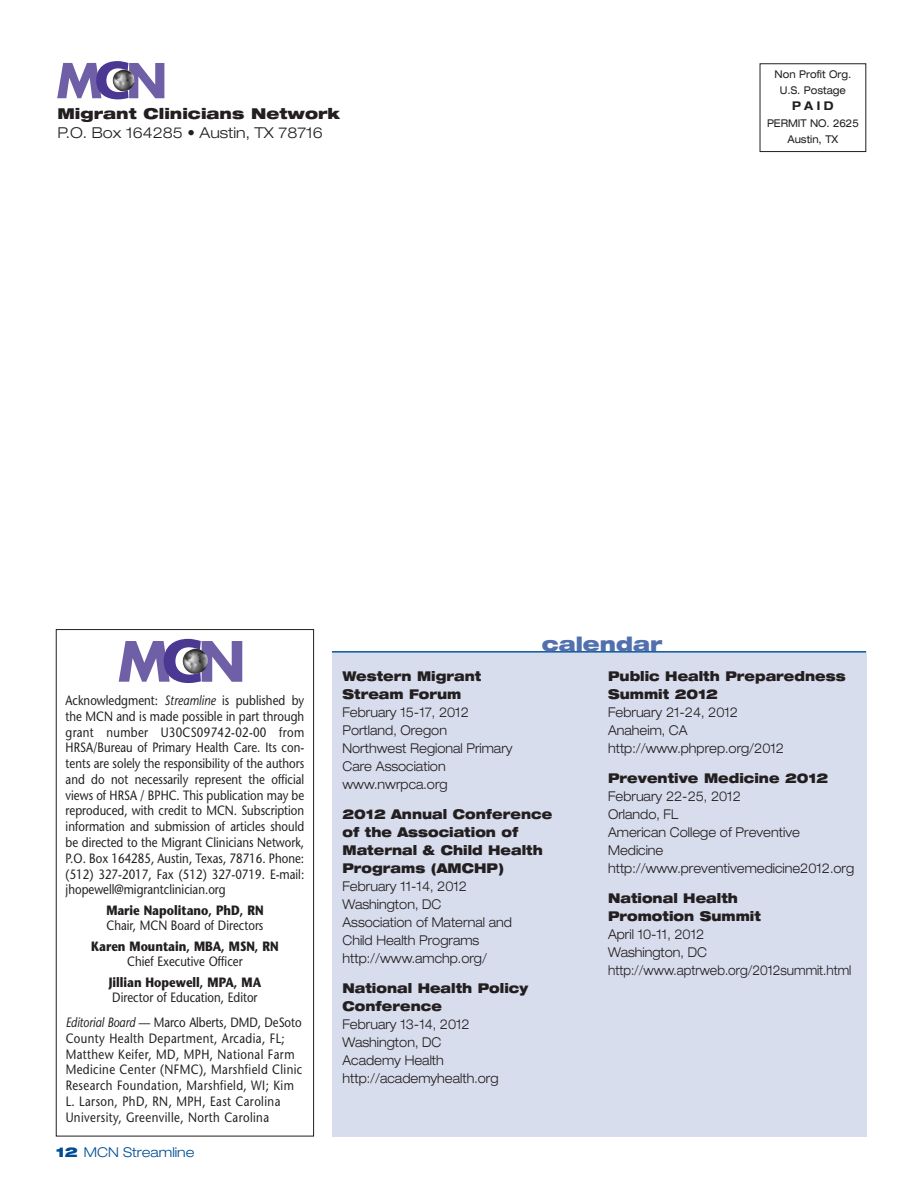
<style>
.page{position:relative;width:921px;height:1192px;background:#fff}
.page>*{position:absolute;margin:0;border:0;box-sizing:border-box;transform-origin:0 0}
.t1{font:900 expanded 19.5px "Helvetica Neue";color:#5170ad}
.t2{font:300 expanded 15px "Helvetica Neue";color:#231f20}
.t3{font:900 expanded 15px "Helvetica Neue";color:#231f20}
.t4{font:13.5px/15.8px "Stone Sans";letter-spacing:.035em;color:#231f20;text-align:justify;scale:.85 1}
.t5{font:300 expanded 13.5px/18px "Helvetica Neue";color:#231f20;scale:.9 1}
.t6{font:900 expanded 13.5px/18px "Helvetica Neue";color:#231f20;scale:.9 1}
.t7{font:13.5px/24.8px "Stone Sans";color:#231f20;text-align:center;scale:.85 1}
.t8{font:700 13.5px "Stone Sans";color:#231f20;scale:.85 1}
.t9{font:300 expanded 13.5px "Helvetica Neue";color:#014d95}
.t10{font:700 expanded 12px "Helvetica Neue";color:#231f20;scale:.9 1}
.t11{font:expanded 10.65px/16px "Helvetica Neue";color:#231f20;text-align:center;scale:.9 1}
.s1{font-style:italic}
.s2{font-weight:900}
</style>
<div class="page">
<div style="left:759px;top:63px;width:107px;height:89px;border:1px solid #231f20"></div>
<div style="left:56px;top:629px;width:258px;height:507px;border:1px solid #231f20"></div>
<div style="left:332px;top:653px;width:534px;height:483px;background:#d8dded"></div>
<hr style="left:332px;top:651px;width:534px;height:1px;background:#014d95">
<svg style="left:119px;top:639px;width:123px;height:44px"></svg>
<img style="left:182px;top:648px;width:26px;height:26px">
<svg style="left:57px;top:61px;width:107px;height:38px"></svg>
<img style="left:112px;top:69px;width:23px;height:23px">
<p class="t3" style="left:57px;top:104px;width:284px">Migrant Clinicians Network</p>
<p class="t2" style="left:57px;top:123px;width:267px">P.O. Box 164285 • Austin, TX 78716</p>
<p class="t11" style="left:774px;top:66px;width:87px">Non Profit Org.<br>U.S. Postage</p>
<p class="t10" style="left:792px;top:99px;width:48px">PAID</p>
<p class="t11" style="left:767px;top:114px;width:103px">PERMIT NO. 2625<br>Austin, TX</p>
<h1 class="t1" style="left:542px;top:631px;width:122px">calendar</h1>
<p class="t4" style="left:66px;top:692px;width:282px">Acknowledgment: <span class="s1">Streamline</span> is published by the MCN and is made possible in part through grant number U30CS09742-02-00 from HRSA/Bureau of Primary Health Care. Its con&shy;tents are solely the responsibility of the authors and do not necessarily represent the official views of HRSA / BPHC. This publication may be reproduced, with credit to MCN. Subscription information and submission of articles should be directed to the Migrant Clinicians Network, P.O. Box 164285, Austin, Texas, 78716. Phone: (512) 327-2017, Fax (512) 327-0719. E-mail: jhopewell@migrantclinician.org</p>
<p class="t8" style="left:106px;top:901px;width:186px">Marie Napolitano, PhD, RN</p>
<p class="t7" style="left:106px;top:913px;width:186px">Chair, MCN Board of Directors</p>
<p class="t8" style="left:91px;top:937px;width:222px">Karen Mountain, MBA, MSN, RN</p>
<p class="t7" style="left:127px;top:949px;width:137px">Chief Executive Officer</p>
<p class="t8" style="left:109px;top:973px;width:181px">Jillian Hopewell, MPA, MA</p>
<p class="t7" style="left:66px;top:985px;width:279px">Director of Education, Editor<br><span class="s1">Editorial Board</span> — Marco Alberts, DMD, DeSoto</p>
<p class="t4" style="left:66px;top:1030px;width:280px;text-align:left">County Health Department, Arcadia, FL; Matthew Keifer, MD, MPH, National Farm Medicine Center (NFMC), Marshfield Clinic Research Foundation, Marshfield, WI; Kim L. Larson, PhD, RN, MPH, East Carolina University, Greenville, North Carolina</p>
<p class="t9" style="left:56px;top:1143px;width:140px"><span class="s2">12</span> MCN Streamline</p>
<p class="t6" style="left:342px;top:666px;width:156px">Western Migrant<br>Stream Forum</p>
<p class="t5" style="left:342px;top:703px;width:191px">February 15-17, 2012<br>Portland, Oregon<br>Northwest Regional Primary<br>Care Association www.nwrpca.org</p>
<p class="t6" style="left:342px;top:804px;width:235px">2012 Annual Conference of the Association of<br>Maternal &amp; Child Health<br>Programs (AMCHP)</p>
<p class="t5" style="left:342px;top:877px;width:190px">February 11-14, 2012<br>Washington, DC<br>Association of Maternal and<br>Child Health Programs http://www.amchp.org/</p>
<p class="t6" style="left:342px;top:978px;width:208px">National Health Policy<br>Conference</p>
<p class="t5" style="left:342px;top:1015px;width:175px">February 13-14, 2012<br>Washington, DC<br>Academy Health http://academyhealth.org</p>
<p class="t6" style="left:608px;top:666px;width:265px">Public Health Preparedness<br>Summit 2012</p>
<p class="t5" style="left:608px;top:703px;width:197px">February 21-24, 2012<br>Anaheim, CA http://www.phprep.org/2012</p>
<p class="t6" style="left:608px;top:768px;width:246px">Preventive Medicine 2012</p>
<p class="t5" style="left:608px;top:787px;width:275px">February 22-25, 2012<br>Orlando, FL<br>American College of Preventive<br>Medicine http://www.preventivemedicine2012.org</p>
<p class="t6" style="left:608px;top:888px;width:171px">National Health<br>Promotion Summit</p>
<p class="t5" style="left:608px;top:925px;width:272px">April 10-11, 2012<br>Washington, DC http://www.aptrweb.org/2012summit.html</p>
</div>
